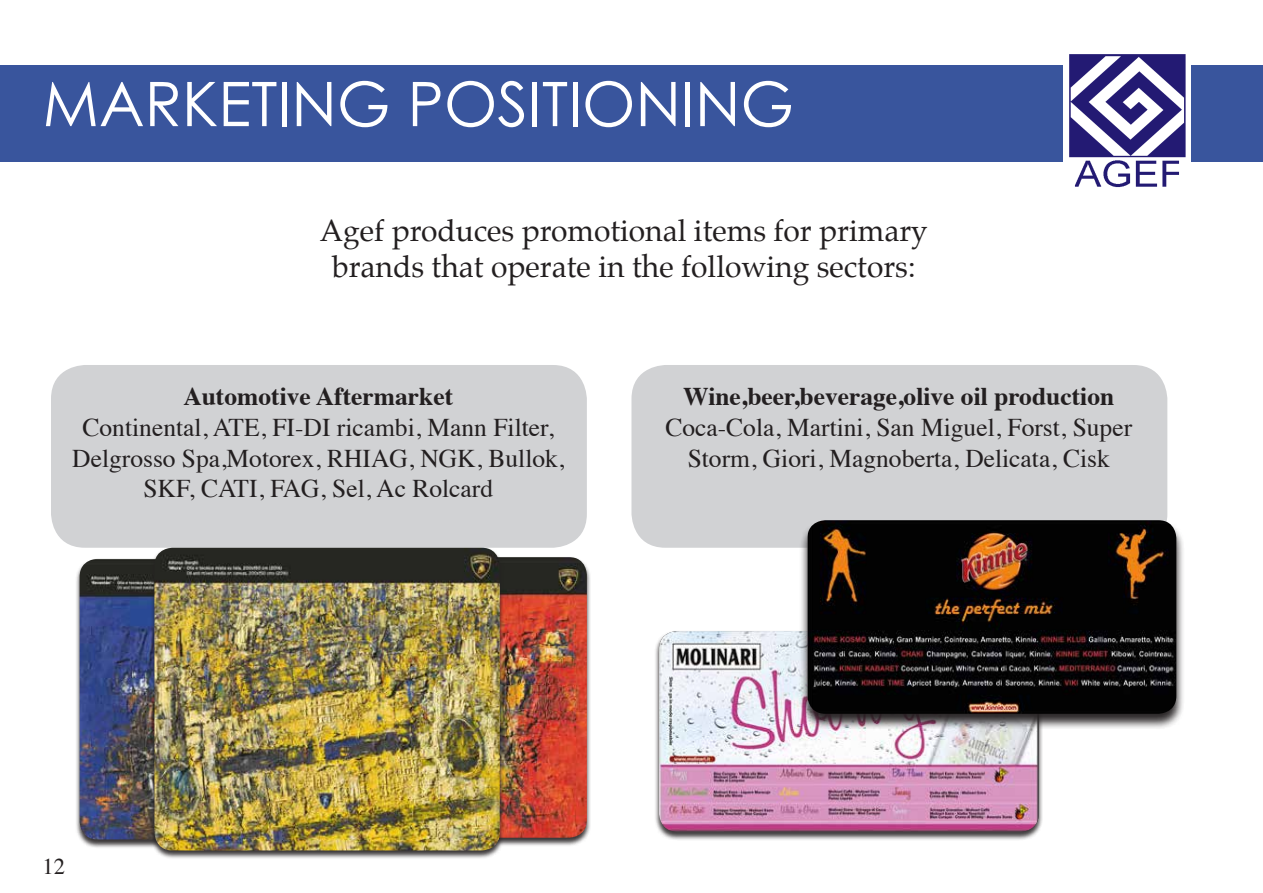
<style>
.page{position:relative;width:1263px;height:893px;background:#fff}
.page>*{position:absolute;margin:0;border:0;box-sizing:border-box;transform-origin:0 0}
.t1{font:61.5px "Century Gothic";color:#fff}
.t2{font:30px/36px "Palatino";color:#231f20;text-align:center}
.t3{font:25.5px/30.6px "Times";color:#231f20;text-align:center}
.t4{font:700 25.5px "Times";color:#231f20}
.t5{font:22.5px "Times";color:#231f20}
</style>
<div class="page">
<div style="left:0;top:65px;width:1263px;height:97px;background:#39559d"></div>
<div style="left:654px;top:631px;width:389px;height:210px;background:#231f20;opacity:.86"></div>
<img style="left:659px;top:631px;width:380px;height:201px">
<div style="left:631px;top:365px;width:536px;height:183px;background:#d1d2d4;border-radius:34px"></div>
<div style="left:51px;top:365px;width:536px;height:183px;background:#d1d2d4;border-radius:34px"></div>
<div style="left:799px;top:520px;width:386px;height:210px;background:#231f20;opacity:.95"></div>
<img style="left:807px;top:520px;width:369px;height:194px">
<img style="left:1063px;top:54px;width:127px;height:134px">
<img style="left:505px;top:557px;width:82px;height:281px">
<div style="left:75px;top:558px;width:329px;height:290px;background:#231f20;opacity:.89"></div>
<img style="left:80px;top:559px;width:70px;height:280px">
<div style="left:150px;top:547px;width:355px;height:312px;background:#231f20;opacity:.89"></div>
<img style="left:154px;top:548px;width:346px;height:302px">
<h1 class="t1" style="left:43px;top:66px;width:753px">MARKETING POSITIONING</h1>
<p class="t2" style="left:320px;top:213px;width:610px">Agef produces promotional items for primary brands that operate in the following sectors:</p>
<p class="t4" style="left:183px;top:372px;width:271px">Automotive Aftermarket</p>
<p class="t3" style="left:72px;top:410px;width:494px">Continental, ATE, FI-DI ricambi, Mann Filter,<br>Delgrosso Spa,Motorex, RHIAG, NGK, Bullok,<br>SKF, CATI, FAG, Sel, Ac Rolcard</p>
<p class="t4" style="left:683px;top:372px;width:432px">Wine,beer,beverage,olive oil production</p>
<p class="t3" style="left:665px;top:410px;width:468px">Coca-Cola, Martini, San Miguel, Forst, Super<br>Storm, Giori, Magnoberta, Delicata, Cisk</p>
<p class="t5" style="left:43px;top:845px;width:24px">12</p>
</div>
